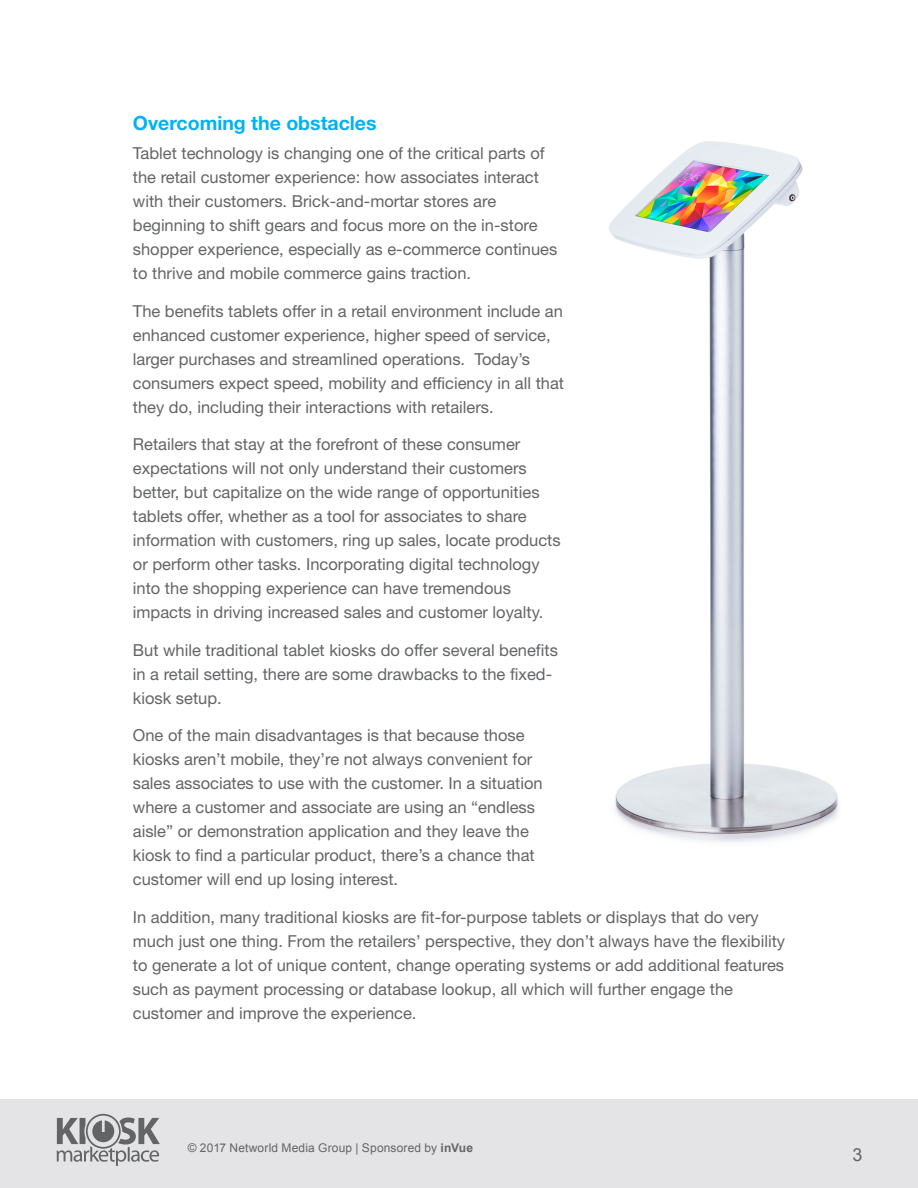
<style>
.page{position:relative;width:918px;height:1188px;background:#fff}
.page>*{position:absolute;margin:0;border:0;box-sizing:border-box;transform-origin:0 0}
.t1{font:700 19.5px "Helvetica Neue LT Std";color:#00b3f0}
.t2{font:18px "Arial";color:#636466}
.t3{font:16.5px/24px "Helvetica Neue LT Std";color:#636466}
.t4{font:12px "Arial";letter-spacing:.015em;color:#636466}
.s1{font-weight:700}
</style>
<div class="page">
<div style="left:0;top:1099px;width:918px;height:89px;background:#e4e4e6"></div>
<svg style="left:57px;top:1114px;width:103px;height:52px"></svg>
<img style="left:609px;top:141px;width:230px;height:701px">
<p class="t1" style="left:133px;top:111px;width:245px">Overcoming the obstacles</p>
<p class="t3" style="left:133px;top:141px;width:426px">Tablet technology is changing one of the critical parts of the retail customer experience: how associates interact with their customers. Brick-and-mortar stores are beginning to shift gears and focus more on the in-store shopper experience, especially as e-commerce continues to thrive and mobile commerce gains traction.</p>
<p class="t3" style="left:133px;top:298px;width:433px">The benefits tablets offer in a retail environment include an enhanced customer experience, higher speed of service, larger purchases and streamlined operations. Today’s consumers expect speed, mobility and efficiency in all that they do, including their interactions with retailers.</p>
<p class="t3" style="left:133px;top:432px;width:429px">Retailers that stay at the forefront of these consumer expectations will not only understand their customers better, but capitalize on the wide range of opportunities tablets offer, whether as a tool for associates to share information with customers, ring up sales, locate products or perform other tasks. Incorporating digital technology into the shopping experience can have tremendous impacts in driving increased sales and customer loyalty.</p>
<p class="t3" style="left:133px;top:638px;width:427px">But while traditional tablet kiosks do offer several benefits in a retail setting, there are some drawbacks to the fixed&shy;kiosk setup.</p>
<p class="t3" style="left:133px;top:723px;width:411px">One of the main disadvantages is that because those kiosks aren’t mobile, they’re not always convenient for sales associates to use with the customer. In a situation where a customer and associate are using an “endless aisle” or demonstration application and they leave the kiosk to find a particular product, there’s a chance that customer will end up losing interest.</p>
<p class="t3" style="left:133px;top:905px;width:654px">In addition, many traditional kiosks are fit-for-purpose tablets or displays that do very much just one thing. From the retailers’ perspective, they don’t always have the flexibility to generate a lot of unique content, change operating systems or add additional features such as payment processing or database lookup, all which will further engage the customer and improve the experience.</p>
<p class="t4" style="left:188px;top:1140px;width:287px">© 2017 Networld Media Group | Sponsored by <span class="s1">inVue</span></p>
<p class="t2" style="left:852px;top:1143px;width:12px">3</p>
</div>
